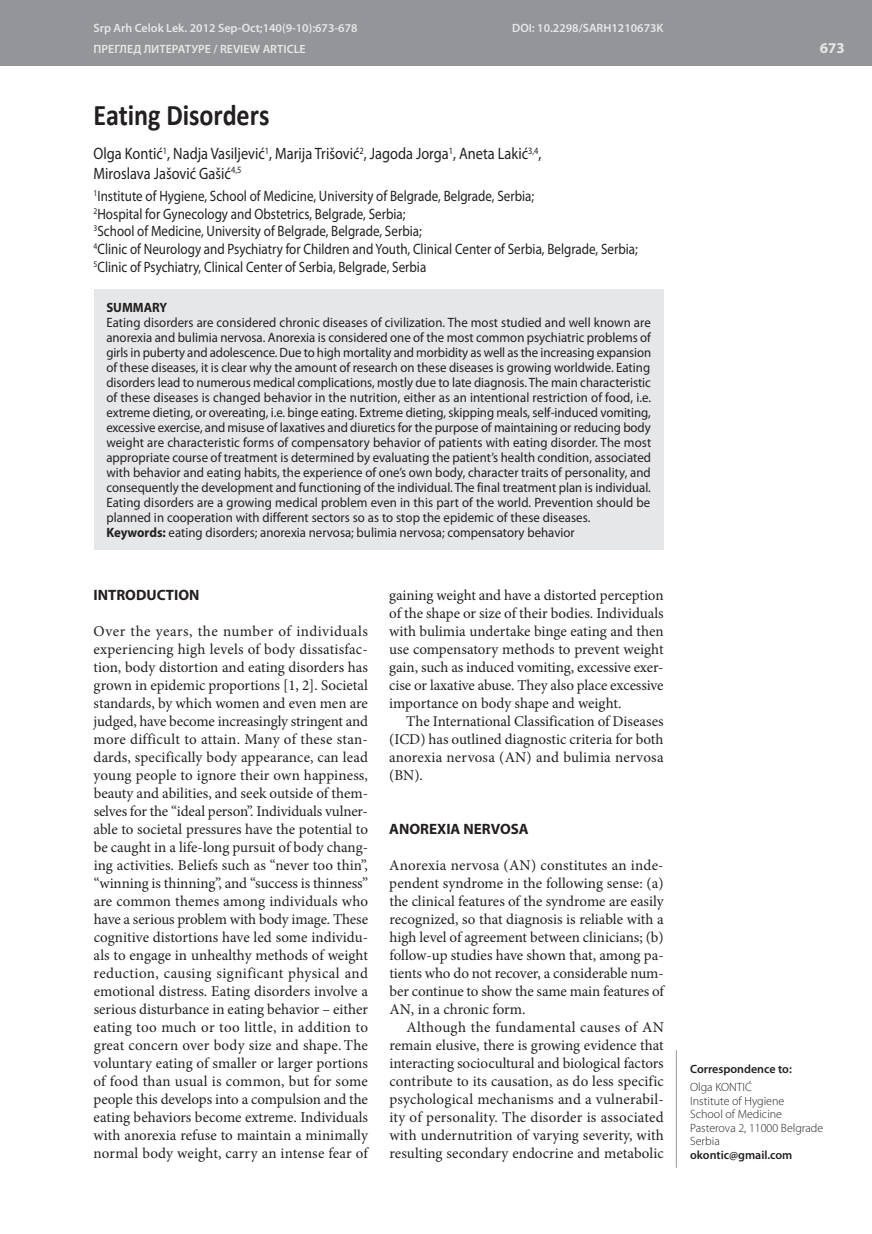
<style>
.page{position:relative;width:872px;height:1234px;background:#fff}
.page>*{position:absolute;margin:0;border:0;box-sizing:border-box;transform-origin:0 0}
.t1{font:700 30px "Calibri";letter-spacing:-.005em;color:#231f20;scale:.87 1}
.t2{font:16.5px/19.5px "Myriad Pro";color:#231f20;scale:.87 1}
.t3{font:15px/18px "Minion Pro";color:#231f20;text-align:justify}
.t4{font:15px/17.9px "Myriad Pro";color:#231f20;scale:.87 1}
.t5{font:700 15px "Myriad Pro";color:#231f20}
.t6{font:700 15px "Myriad Pro";color:#e6e7e9}
.t7{font:13.5px/15px "Myriad Pro";color:#231f20;scale:.95 1}
.t8{font:700 13.5px "Myriad Pro";color:#231f20;scale:.95 1}
.t9{font:600 12px "Myriad Pro";color:#e6e7e9}
.t10{font:300 12px/13.5px "Myriad Pro";color:#231f20}
.t11{font:600 12px "Myriad Pro";color:#231f20}
.s1{font-weight:700}
</style>
<div class="page">
<div style="left:0;top:0;width:872px;height:66px;background:#939598"></div>
<hr style="left:676px;top:1050px;width:1px;height:117px;background:#939598">
<div style="left:94px;top:289px;width:569px;height:261px;background:#e6e7e9"></div>
<p class="t9" style="left:94px;top:20px;width:265px">Srp Arh Celok Lek. 2012 Sep-Oct;140(9-10):673-678</p>
<p class="t9" style="left:512px;top:20px;width:153px">DOI: 10.2298/SARH1210673K</p>
<p class="t9" style="left:94px;top:42px;width:214px">ПРЕГЛЕД ЛИТЕРАТУРЕ / REVIEW ARTICLE</p>
<h1 class="t1" style="left:94px;top:96px;width:204px">Eating Disorders</h1>
<p class="t2" style="left:94px;top:143px;width:516px">Olga Kontić<sup>1</sup>, Nadja Vasiljević<sup>1</sup>, Marija Trišović<sup>2</sup>, Jagoda Jorga<sup>1</sup>, Aneta Lakić<sup>3,4</sup>,<br>Miroslava Jašović Gašić<sup>4,5</sup></p>
<p class="t4" style="left:94px;top:186px;width:627px"><sup>1</sup>Institute of Hygiene, School of Medicine, University of Belgrade, Belgrade, Serbia;<br><sup>2</sup>Hospital for Gynecology and Obstetrics, Belgrade, Serbia;<br><sup>3</sup>School of Medicine, University of Belgrade, Belgrade, Serbia;<br><sup>4</sup>Clinic of Neurology and Psychiatry for Children and Youth, Clinical Center of Serbia, Belgrade, Serbia; <sup>5</sup>Clinic of Psychiatry, Clinical Center of Serbia, Belgrade, Serbia</p>
<p class="t8" style="left:106px;top:299px;width:65px">SUMMARY</p>
<p class="t7" style="left:106px;top:315px;width:575px">Eating disorders are considered chronic diseases of civilization. The most studied and well known are anorexia and bulimia nervosa. Anorexia is considered one of the most common psychiatric problems of girls in puberty and adolescence. Due to high mortality and morbidity as well as the increasing expansion of these diseases, it is clear why the amount of research on these diseases is growing worldwide. Eating disorders lead to numerous medical complications, mostly due to late diagnosis. The main characteristic of these diseases is changed behavior in the nutrition, either as an intentional restriction of food, i.e. extreme dieting, or overeating, i.e. binge eating. Extreme dieting, skipping meals, self-induced vomiting, excessive exercise, and misuse of laxatives and diuretics for the purpose of maintaining or reducing body weight are characteristic forms of compensatory behavior of patients with eating disorder. The most appropriate course of treatment is determined by evaluating the patient’s health condition, associated with behavior and eating habits, the experience of one’s own body, character traits of personality, and consequently the development and functioning of the individual. The final treatment plan is individual.<br>Eating disorders are a growing medical problem even in this part of the world. Prevention should be planned in cooperation with different sectors so as to stop the epidemic of these diseases.<br><span class="s1">Keywords:</span> eating disorders; anorexia nervosa; bulimia nervosa; compensatory behavior</p>
<p class="t5" style="left:94px;top:585px;width:107px">INTRODUCTION</p>
<p class="t3" style="left:94px;top:622px;width:276px">Over the years, the number of individuals experiencing high levels of body dissatisfac&shy;tion, body distortion and eating disorders has grown in epidemic proportions [1, 2]. Societal standards, by which women and even men are judged, have become increasingly stringent and more difficult to attain. Many of these stan&shy;dards, specifically body appearance, can lead young people to ignore their own happiness, beauty and abilities, and seek outside of them&shy;selves for the “ideal person”. Individuals vulner&shy;able to societal pressures have the potential to be caught in a life-long pursuit of body chang&shy;ing activities. Beliefs such as “never too thin”, “winning is thinning”, and “success is thinness” are common themes among individuals who have a serious problem with body image. These cognitive distortions have led some individu&shy;als to engage in unhealthy methods of weight reduction, causing significant physical and emotional distress. Eating disorders involve a serious disturbance in eating behavior – either eating too much or too little, in addition to great concern over body size and shape. The voluntary eating of smaller or larger portions of food than usual is common, but for some people this develops into a compulsion and the eating behaviors become extreme. Individuals with anorexia refuse to maintain a minimally normal body weight, carry an intense fear of</p>
<p class="t3" style="left:389px;top:586px;width:276px">gaining weight and have a distorted perception of the shape or size of their bodies. Individuals with bulimia undertake binge eating and then use compensatory methods to prevent weight gain, such as induced vomiting, excessive exer&shy;cise or laxative abuse. They also place excessive importance on body shape and weight.</p>
<p class="t3" style="left:389px;top:712px;width:276px;text-indent:17px">The International Classification of Diseases (ICD) has outlined diagnostic criteria for both anorexia nervosa (AN) and bulimia nervosa (BN).</p>
<p class="t5" style="left:389px;top:819px;width:141px">ANOREXIA NERVOSA</p>
<p class="t3" style="left:389px;top:856px;width:276px">Anorexia nervosa (AN) constitutes an inde&shy;pendent syndrome in the following sense: (a) the clinical features of the syndrome are easily recognized, so that diagnosis is reliable with a high level of agreement between clinicians; (b) follow-up studies have shown that, among pa&shy;tients who do not recover, a considerable num&shy;ber continue to show the same main features of AN, in a chronic form.</p>
<p class="t3" style="left:389px;top:1018px;width:276px;text-indent:17px">Although the fundamental causes of AN remain elusive, there is growing evidence that interacting sociocultural and biological factors contribute to its causation, as do less specific psychological mechanisms and a vulnerabil&shy;ity of personality. The disorder is associated with undernutrition of varying severity, with resulting secondary endocrine and metabolic</p>
<p class="t6" style="left:820px;top:38px;width:26px">673</p>
<p class="t11" style="left:690px;top:1061px;width:103px">Correspondence to:</p>
<p class="t10" style="left:690px;top:1080px;width:134px">Olga KONTIĆ<br>Institute of Hygiene<br>School of Medicine<br>Pasterova 2, 11000 Belgrade<br>Serbia</p>
<p class="t11" style="left:690px;top:1146px;width:104px">okontic@gmail.com</p>
</div>
